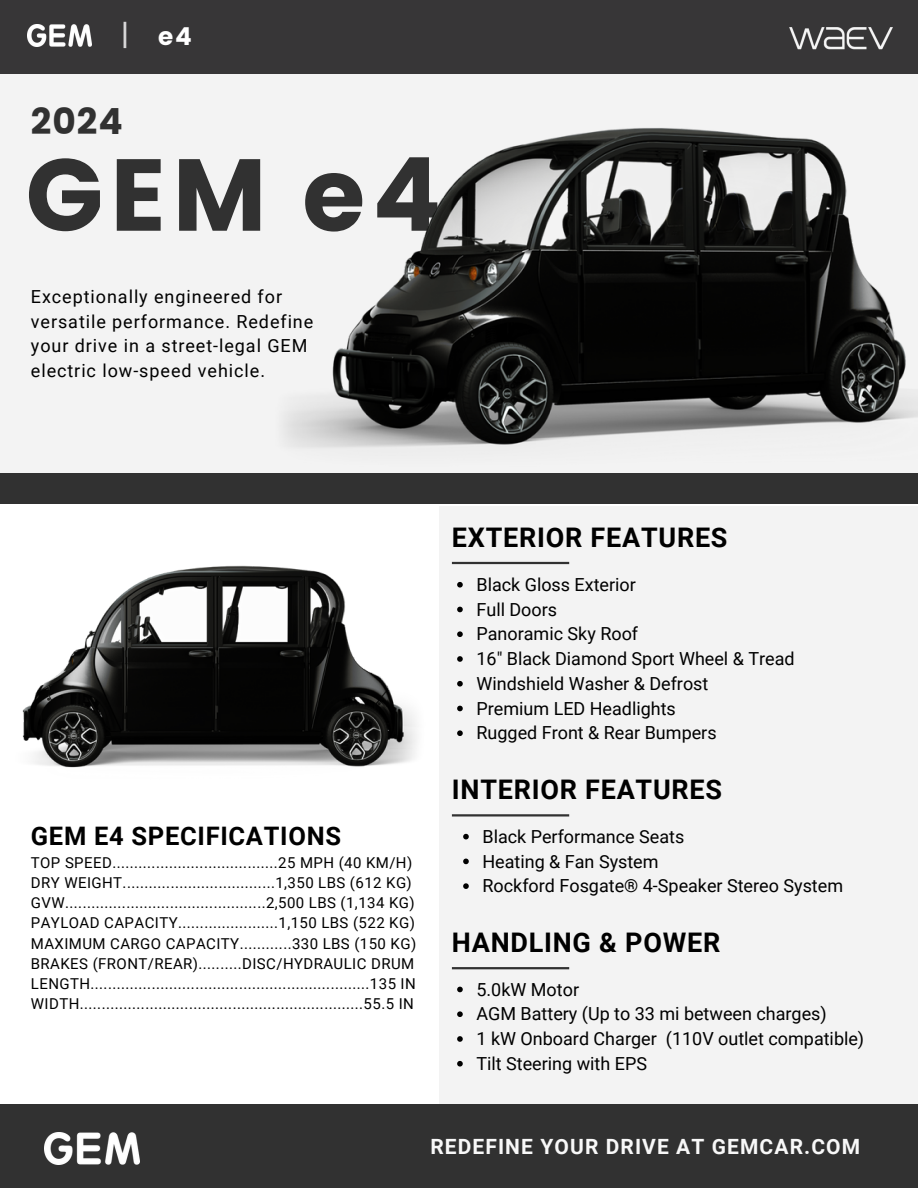
<style>
.page{position:relative;width:918px;height:1188px;background:#fff}
.page>*{position:absolute;margin:0;border:0;box-sizing:border-box;transform-origin:0 0}
.t1{font:700 102px "Poppins";color:#313131}
.t2{font:700 36px "Poppins";color:#313131}
.t3{font:29.1px "Poppins";color:#d9d9d9}
.t4{font:700 27px "Roboto";letter-spacing:.03em;color:#000}
.t5{font:700 25.5px "Roboto";letter-spacing:.03em;color:#000}
.t6{font:700 24.6px "Poppins";color:#fff}
.t7{font:700 21px "Roboto";letter-spacing:.05em;color:#f8f8f8}
.t8{font:18px "Roboto";color:#000}
.t9{font:18px/24.8px "Roboto";letter-spacing:.055em;color:#000}
.t10{font:15px "Roboto";letter-spacing:.03em;color:#000}
</style>
<div class="page">
<div style="left:0;top:70px;width:918px;height:404px;background:#f3f3f3"></div>
<div style="left:0;top:473px;width:918px;height:31px;background:#313131"></div>
<div style="left:440px;top:506px;width:478px;height:642px;background:#f3f3f3"></div>
<div style="left:0;top:1104px;width:918px;height:84px;background:#313131"></div>
<img style="left:22px;top:565px;width:395px;height:203px">
<img style="left:284px;top:128px;width:634px;height:320px">
<hr style="left:452px;top:562px;width:117px;height:2px;background:#313131">
<hr style="left:452px;top:967px;width:117px;height:2px;background:#313131">
<svg style="left:457px;top:582px;width:6px;height:6px"></svg>
<svg style="left:457px;top:607px;width:6px;height:5px"></svg>
<svg style="left:457px;top:631px;width:6px;height:6px"></svg>
<svg style="left:457px;top:656px;width:6px;height:6px"></svg>
<svg style="left:457px;top:681px;width:6px;height:6px"></svg>
<svg style="left:457px;top:706px;width:6px;height:5px"></svg>
<svg style="left:457px;top:730px;width:6px;height:6px"></svg>
<svg style="left:457px;top:987px;width:6px;height:5px"></svg>
<svg style="left:457px;top:1011px;width:6px;height:6px"></svg>
<svg style="left:457px;top:1036px;width:6px;height:6px"></svg>
<svg style="left:457px;top:1061px;width:6px;height:6px"></svg>
<hr style="left:452px;top:814px;width:117px;height:3px;background:#313131">
<svg style="left:463px;top:834px;width:6px;height:5px"></svg>
<svg style="left:463px;top:859px;width:6px;height:5px"></svg>
<svg style="left:463px;top:883px;width:6px;height:6px"></svg>
<img style="left:44px;top:1133px;width:96px;height:31px">
<div style="left:0;top:0;width:918px;height:74px;background:#373637"></div>
<img style="left:27px;top:25px;width:65px;height:21px">
<img style="left:789px;top:27px;width:104px;height:23px">
<p class="t3" style="left:121px;top:15px;width:10px">|</p>
<p class="t6" style="left:158px;top:19px;width:35px">e4</p>
<p class="t2" style="left:31px;top:96px;width:93px">2024</p>
<p class="t1" style="left:26px;top:124px;width:417px">GEM e4</p>
<h6 class="t9" style="left:31px;top:284px;width:284px">Exceptionally engineered for versatile performance. Redefine your drive in a street-legal GEM electric low-speed vehicle.</h6>
<h6 class="t5" style="left:31px;top:822px;width:312px">GEM E4 SPECIFICATIONS</h6>
<p class="t10" style="left:31px;top:854px;width:383px">TOP SPEED......................................25 MPH (40 KM/H)</p>
<p class="t10" style="left:31px;top:874px;width:382px">DRY WEIGHT...................................1,350 LBS (612 KG)</p>
<p class="t10" style="left:31px;top:894px;width:385px">GVW..............................................2,500 LBS (1,134 KG)</p>
<p class="t10" style="left:31px;top:915px;width:386px">PAYLOAD CAPACITY.......................1,150 LBS (522 KG)</p>
<p class="t10" style="left:31px;top:935px;width:387px">MAXIMUM CARGO CAPACITY............330 LBS (150 KG)</p>
<p class="t10" style="left:31px;top:955px;width:385px">BRAKES (FRONT/REAR)..........DISC/HYDRAULIC DRUM</p>
<p class="t10" style="left:31px;top:975px;width:386px">LENGTH................................................................135 IN</p>
<p class="t10" style="left:31px;top:996px;width:384px">WIDTH.................................................................55.5 IN</p>
<p class="t4" style="left:452px;top:522px;width:277px">EXTERIOR FEATURES</p>
<h2 class="t8" style="left:476px;top:574px;width:161px">Black Gloss Exterior</h2>
<h1 class="t8" style="left:476px;top:599px;width:82px">Full Doors</h1>
<h6 class="t8" style="left:476px;top:624px;width:163px">Panoramic Sky Roof</h6>
<h3 class="t8" style="left:476px;top:648px;width:320px">16" Black Diamond Sport Wheel &amp; Tread</h3>
<h6 class="t8" style="left:476px;top:673px;width:233px">Windshield Washer &amp; Defrost</h6>
<h6 class="t8" style="left:476px;top:698px;width:201px">Premium LED Headlights</h6>
<h6 class="t8" style="left:476px;top:723px;width:242px">Rugged Front &amp; Rear Bumpers</h6>
<h6 class="t4" style="left:452px;top:774px;width:272px">INTERIOR FEATURES</h6>
<h6 class="t8" style="left:483px;top:826px;width:203px">Black Performance Seats</h6>
<h6 class="t8" style="left:483px;top:851px;width:178px">Heating &amp; Fan System</h6>
<h3 class="t8" style="left:483px;top:876px;width:362px">Rockford Fosgate® 4-Speaker Stereo System</h3>
<h6 class="t4" style="left:452px;top:927px;width:270px">HANDLING &amp; POWER</h6>
<h6 class="t8" style="left:476px;top:979px;width:104px">5.0kW Motor</h6>
<h6 class="t8" style="left:476px;top:1004px;width:352px">AGM Battery (Up to 33 mi between charges)</h6>
<h6 class="t8" style="left:476px;top:1028px;width:389px">1 kW Onboard Charger (110V outlet compatible)</h6>
<h3 class="t8" style="left:476px;top:1053px;width:172px">Tilt Steering with EPS</h3>
<h6 class="t7" style="left:431px;top:1135px;width:431px">REDEFINE YOUR DRIVE AT GEMCAR.COM</h6>
</div>
